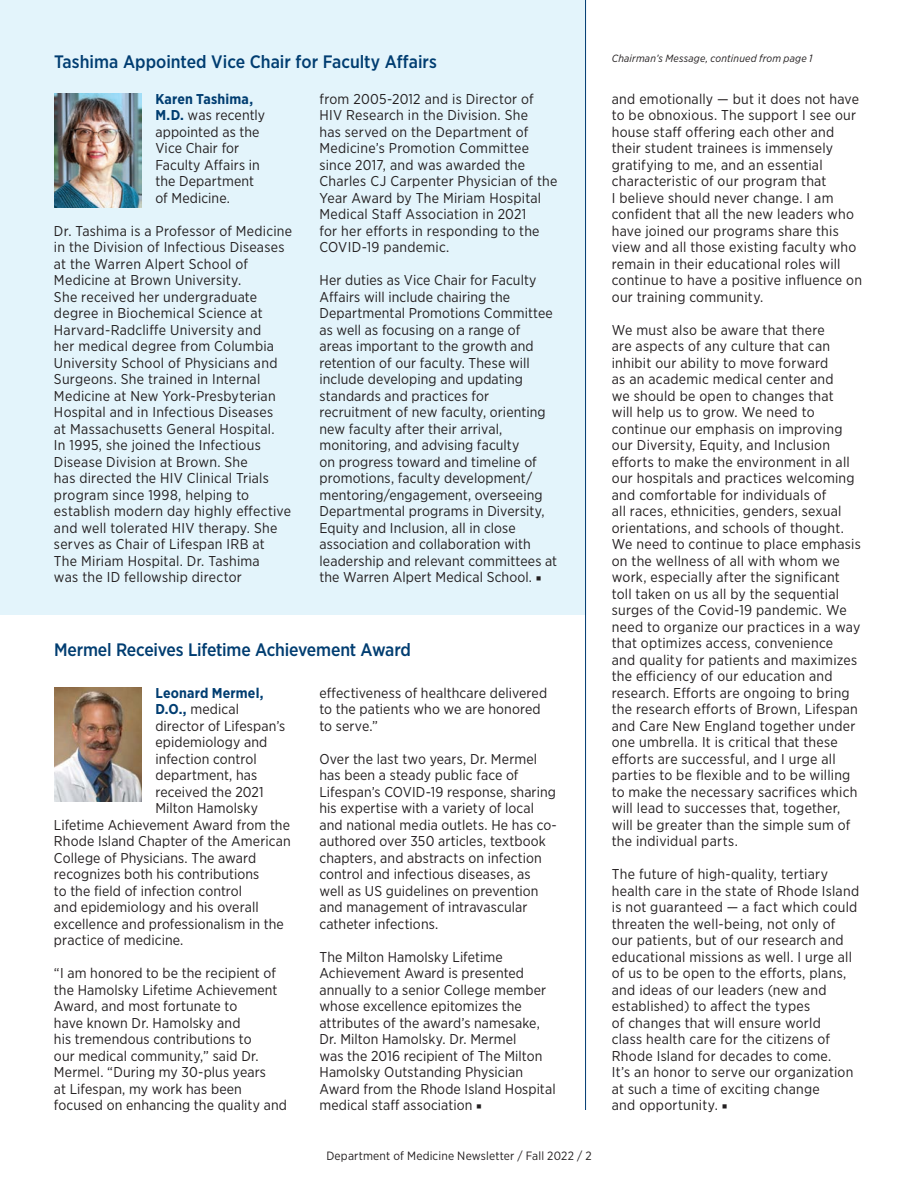
<style>
.page{position:relative;width:918px;height:1188px;background:#fff}
.page>*{position:absolute;margin:0;border:0;box-sizing:border-box;transform-origin:0 0}
.HEADER_1{font:500 18px "Gotham Narrow";letter-spacing:-.005em;color:#003d71}
.BODY___Main{font:14.25px/16.5px "Gotham Narrow";letter-spacing:.01em;color:#231f20}
.BODY___Main-2{font:700 14.25px "Gotham Narrow";letter-spacing:.015em;color:#003d71}
.t1{font:12px "Gotham Narrow";letter-spacing:.015em;color:#231f20}
.CONTINUED{font:italic 10.5px "Gotham Narrow";letter-spacing:.02em;color:#231f20}
.s1{font-weight:700;color:#003d71}
.s2{font-family:"Minion Pro"}
</style>
<div class="page">
<div style="left:0;top:0;width:586px;height:615px;background:#e3f4fb"></div>
<img style="left:54px;top:94px;width:88px;height:114px">
<hr style="left:585px;top:0;width:1px;height:1110px;background:#003b71">
<img style="left:54px;top:687px;width:88px;height:115px">
<p class="HEADER_1" style="left:54px;top:51px;width:385px">Tashima Appointed Vice Chair for Faculty Affairs</p>
<p class="BODY___Main" style="left:155px;top:90px;width:111px"><span class="s1">Karen Tashima,<br>M.D.</span> was recently appointed as the<br>Vice Chair for<br>Faculty Affairs in the Department of Medicine.</p>
<p class="BODY___Main" style="left:54px;top:222px;width:240px">Dr. Tashima is a Professor of Medicine in the Division of Infectious Diseases at the Warren Alpert School of Medicine at Brown University.<br>She received her undergraduate degree in Biochemical Science at Harvard-Radcliffe University and<br>her medical degree from Columbia University School of Physicians and Surgeons. She trained in Internal Medicine at New York-Presbyterian Hospital and in Infectious Diseases<br>at Massachusetts General Hospital.<br>In 1995, she joined the Infectious Disease Division at Brown. She<br>has directed the HIV Clinical Trials program since 1998, helping to establish modern day highly effective and well tolerated HIV therapy. She serves as Chair of Lifespan IRB at<br>The Miriam Hospital. Dr. Tashima<br>was the ID fellowship director</p>
<p class="BODY___Main" style="left:319px;top:90px;width:239px">from 2005-2012 and is Director of<br>HIV Research in the Division. She<br>has served on the Department of<br>Medicine’s Promotion Committee since 2017, and was awarded the<br>Charles CJ Carpenter Physician of the<br>Year Award by The Miriam Hospital<br>Medical Staff Association in 2021<br>for her efforts in responding to the<br>COVID-19 pandemic.</p>
<p class="BODY___Main" style="left:319px;top:272px;width:239px">Her duties as Vice Chair for Faculty Affairs will include chairing the Departmental Promotions Committee as well as focusing on a range of<br>areas important to the growth and retention of our faculty. These will include developing and updating standards and practices for recruitment of new faculty, orienting new faculty after their arrival, monitoring, and advising faculty<br>on progress toward and timeline of promotions, faculty development/ mentoring/engagement, overseeing Departmental programs in Diversity, Equity and Inclusion, all in close association and collaboration with leadership and relevant committees at the Warren Alpert Medical School. <span class="s2">■</span></p>
<p class="HEADER_1" style="left:54px;top:638px;width:359px">Mermel Receives Lifetime Achievement Award</p>
<p class="BODY___Main-2" style="left:155px;top:683px;width:110px">Leonard Mermel,</p>
<p class="BODY___Main" style="left:155px;top:700px;width:85px"><span class="s1">D.O.,</span> medical</p>
<p class="BODY___Main" style="left:155px;top:717px;width:131px">director of Lifespan’s</p>
<p class="BODY___Main" style="left:155px;top:733px;width:113px">epidemiology and</p>
<p class="BODY___Main" style="left:155px;top:750px;width:103px">infection control</p>
<p class="BODY___Main" style="left:155px;top:766px;width:103px">department, has</p>
<p class="BODY___Main" style="left:155px;top:783px;width:110px">received the 2021</p>
<p class="BODY___Main" style="left:155px;top:799px;width:104px">Milton Hamolsky</p>
<p class="BODY___Main" style="left:54px;top:816px;width:238px">Lifetime Achievement Award from the</p>
<p class="BODY___Main" style="left:54px;top:832px;width:238px">Rhode Island Chapter of the American</p>
<p class="BODY___Main" style="left:54px;top:849px;width:204px">College of Physicians. The award</p>
<p class="BODY___Main" style="left:54px;top:865px;width:207px">recognizes both his contributions</p>
<p class="BODY___Main" style="left:54px;top:882px;width:190px">to the field of infection control</p>
<p class="BODY___Main" style="left:54px;top:898px;width:206px">and epidemiology and his overall</p>
<p class="BODY___Main" style="left:54px;top:915px;width:231px">excellence and professionalism in the</p>
<p class="BODY___Main" style="left:54px;top:931px;width:131px">practice of medicine.</p>
<p class="BODY___Main" style="left:54px;top:964px;width:235px">“I am honored to be the recipient of the Hamolsky Lifetime Achievement<br>Award, and most fortunate to<br>have known Dr. Hamolsky and<br>his tremendous contributions to<br>our medical community,” said Dr.<br>Mermel. “During my 30-plus years<br>at Lifespan, my work has been focused on enhancing the quality and</p>
<p class="BODY___Main" style="left:319px;top:684px;width:229px">effectiveness of healthcare delivered to the patients who we are honored to serve.”</p>
<p class="BODY___Main" style="left:319px;top:750px;width:239px">Over the last two years, Dr. Mermel has been a steady public face of Lifespan’s COVID-19 response, sharing his expertise with a variety of local and national media outlets. He has co&shy;authored over 350 articles, textbook chapters, and abstracts on infection control and infectious diseases, as well as US guidelines on prevention and management of intravascular catheter infections.</p>
<p class="BODY___Main" style="left:319px;top:948px;width:238px">The Milton Hamolsky Lifetime Achievement Award is presented annually to a senior College member whose excellence epitomizes the attributes of the award’s namesake, Dr. Milton Hamolsky. Dr. Mermel<br>was the 2016 recipient of The Milton Hamolsky Outstanding Physician Award from the Rhode Island Hospital medical staff association <span class="s2">■</span></p>
<p class="t1" style="left:326px;top:1149px;width:267px">Department of Medicine Newsletter / Fall 2022 / 2</p>
<p class="CONTINUED" style="left:612px;top:52px;width:202px">Chairman’s Message, continued from page 1</p>
<p class="BODY___Main" style="left:612px;top:90px;width:252px">and emotionally — but it does not have to be obnoxious. The support I see our house staff offering each other and their student trainees is immensely gratifying to me, and an essential characteristic of our program that<br>I believe should never change. I am confident that all the new leaders who have joined our programs share this view and all those existing faculty who remain in their educational roles will continue to have a positive influence on our training community.</p>
<p class="BODY___Main" style="left:612px;top:321px;width:250px">We must also be aware that there<br>are aspects of any culture that can inhibit our ability to move forward<br>as an academic medical center and<br>we should be open to changes that<br>will help us to grow. We need to continue our emphasis on improving our Diversity, Equity, and Inclusion efforts to make the environment in all our hospitals and practices welcoming and comfortable for individuals of<br>all races, ethnicities, genders, sexual orientations, and schools of thought.<br>We need to continue to place emphasis on the wellness of all with whom we work, especially after the significant toll taken on us all by the sequential surges of the Covid-19 pandemic. We need to organize our practices in a way that optimizes access, convenience<br>and quality for patients and maximizes the efficiency of our education and research. Efforts are ongoing to bring the research efforts of Brown, Lifespan and Care New England together under one umbrella. It is critical that these efforts are successful, and I urge all parties to be flexible and to be willing to make the necessary sacrifices which will lead to successes that, together, will be greater than the simple sum of the individual parts.</p>
<p class="BODY___Main" style="left:612px;top:866px;width:249px">The future of high-quality, tertiary health care in the state of Rhode Island is not guaranteed — a fact which could threaten the well-being, not only of our patients, but of our research and educational missions as well. I urge all of us to be open to the efforts, plans, and ideas of our leaders (new and established) to affect the types<br>of changes that will ensure world<br>class health care for the citizens of Rhode Island for decades to come.<br>It’s an honor to serve our organization at such a time of exciting change<br>and opportunity. <span class="s2">■</span></p>
</div>
